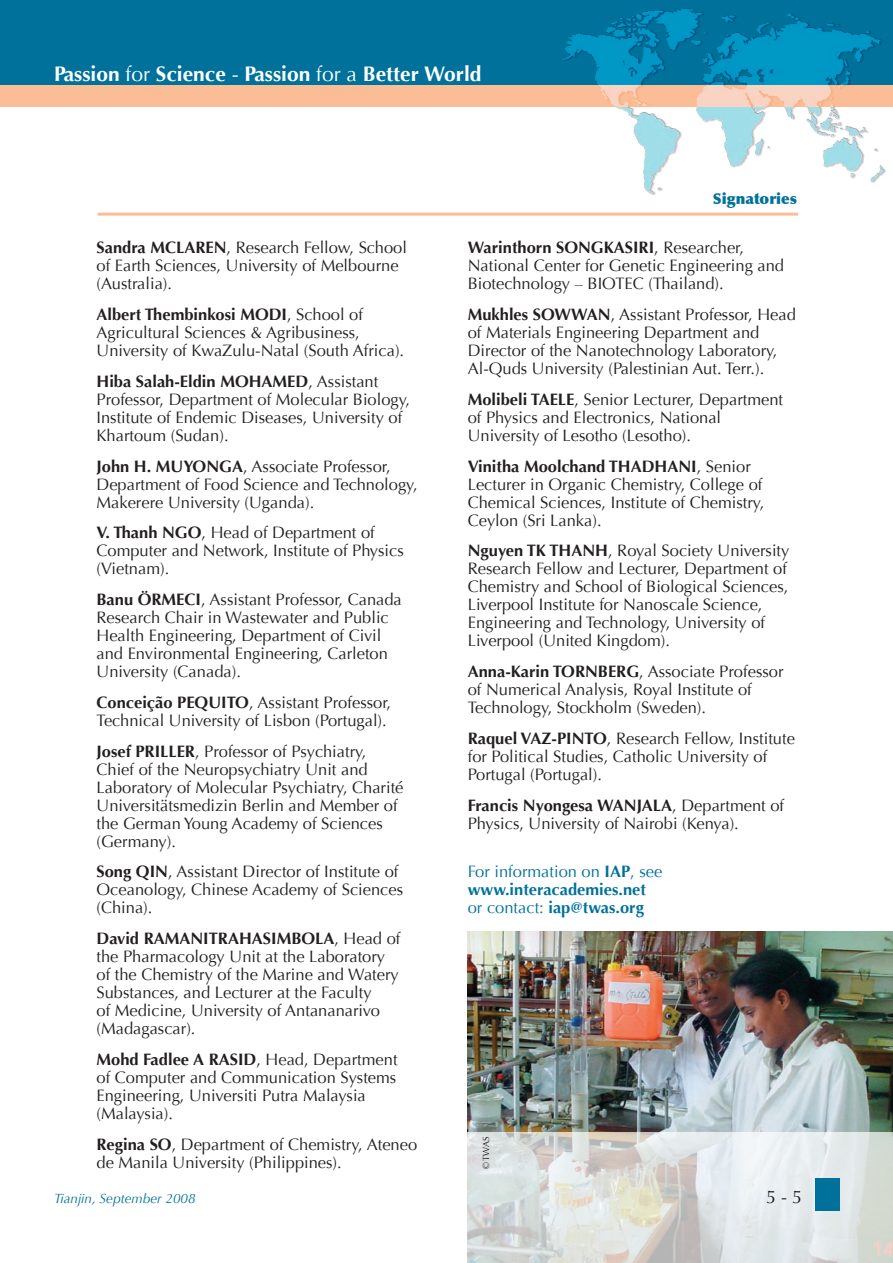
<style>
.page{position:relative;width:893px;height:1263px;background:#fff}
.page>*{position:absolute;margin:0;border:0;box-sizing:border-box;transform-origin:0 0}
.t1{font:700 21px "Optima";color:#fff}
.t2{font:18px "Optima";color:#231f20}
.t3{font:16.5px/18px "Optima";color:#231f20}
.t4{font:700 16.5px/18px "Optima";color:#00719b}
.t5{font:900 15px "Optima";color:#00719b}
.t6{font:italic 13.5px "Optima";color:#00719b}
.t7{font:9px "Optima";color:#231f20}
.s1{font-weight:400}
.s2{font-weight:700}
</style>
<div class="page">
<img style="left:468px;top:931px;width:425px;height:201px">
<svg style="left:467px;top:1132px;width:426px;height:131px;background:#dcdfdd"></svg>
<div style="left:0;top:85px;width:893px;height:21px;background:#fabd96"></div>
<div style="left:0;top:0;width:893px;height:85px;background:#00719b"></div>
<img style="left:553px;top:8px;width:340px;height:187px">
<div style="left:815px;top:1178px;width:24px;height:33px;background:#00719b"></div>
<hr style="left:98px;top:213px;width:700px;height:3px;background:#fabd96">
<p class="t1" style="left:54px;top:61px;width:429px">Passion <span class="s1">for</span> Science <span class="s1">-</span> Passion <span class="s1">for a</span> Better World</p>
<p class="t5" style="left:713px;top:190px;width:86px">Signatories</p>
<p class="t3" style="left:97px;top:239px;width:312px"><span class="s2">Sandra MCLAREN</span>, Research Fellow, School of Earth Sciences, University of Melbourne (Australia).</p>
<p class="t3" style="left:97px;top:306px;width:309px"><span class="s2">Albert Thembinkosi MODI</span>, School of<br>Agricultural Sciences &amp; Agribusiness,<br>University of KwaZulu-Natal (South Africa).</p>
<p class="t3" style="left:97px;top:372px;width:315px"><span class="s2">Hiba Salah-Eldin MOHAMED</span>, Assistant Professor, Department of Molecular Biology, Institute of Endemic Diseases, University of Khartoum (Sudan).</p>
<p class="t3" style="left:97px;top:457px;width:323px"><span class="s2">John H. MUYONGA</span>, Associate Professor,<br>Department of Food Science and Technology,<br>Makerere University (Uganda).</p>
<p class="t3" style="left:97px;top:524px;width:309px"><span class="s2">V. Thanh NGO</span>, Head of Department of<br>Computer and Network, Institute of Physics (Vietnam).</p>
<p class="t3" style="left:97px;top:591px;width:307px"><span class="s2">Banu ÖRMECI</span>, Assistant Professor, Canada Research Chair in Wastewater and Public Health Engineering, Department of Civil and Environmental Engineering, Carleton University (Canada).</p>
<p class="t3" style="left:97px;top:693px;width:296px"><span class="s2">Conceição PEQUITO</span>, Assistant Professor,<br>Technical University of Lisbon (Portugal).</p>
<p class="t3" style="left:97px;top:742px;width:308px"><span class="s2">Josef PRILLER</span>, Professor of Psychiatry, Chief of the Neuropsychiatry Unit and Laboratory of Molecular Psychiatry, Charité Universitätsmedizin Berlin and Member of the German Young Academy of Sciences (Germany).</p>
<p class="t3" style="left:97px;top:863px;width:308px"><span class="s2">Song QIN</span>, Assistant Director of Institute of<br>Oceanology, Chinese Academy of Sciences (China).</p>
<p class="t3" style="left:97px;top:930px;width:305px"><span class="s2">David RAMANITRAHASIMBOLA</span>, Head of the Pharmacology Unit at the Laboratory of the Chemistry of the Marine and Watery Substances, and Lecturer at the Faculty<br>of Medicine, University of Antananarivo (Madagascar).</p>
<p class="t3" style="left:97px;top:1050px;width:303px"><span class="s2">Mohd Fadlee A RASID</span>, Head, Department of Computer and Communication Systems<br>Engineering, Universiti Putra Malaysia (Malaysia).</p>
<p class="t3" style="left:97px;top:1135px;width:322px"><span class="s2">Regina SO</span>, Department of Chemistry, Ateneo de Manila University (Philippines).</p>
<p class="t3" style="left:468px;top:239px;width:318px"><span class="s2">Warinthorn SONGKASIRI</span>, Researcher,<br>National Center for Genetic Engineering and<br>Biotechnology – BIOTEC (Thailand).</p>
<p class="t3" style="left:468px;top:306px;width:330px"><span class="s2">Mukhles SOWWAN</span>, Assistant Professor, Head of Materials Engineering Department and Director of the Nanotechnology Laboratory, Al-Quds University (Palestinian Aut. Terr.).</p>
<p class="t3" style="left:468px;top:390px;width:317px"><span class="s2">Molibeli TAELE</span>, Senior Lecturer, Department of Physics and Electronics, National<br>University of Lesotho (Lesotho).</p>
<p class="t3" style="left:468px;top:457px;width:298px"><span class="s2">Vinitha Moolchand THADHANI</span>, Senior Lecturer in Organic Chemistry, College of Chemical Sciences, Institute of Chemistry, Ceylon (Sri Lanka).</p>
<p class="t3" style="left:468px;top:542px;width:323px"><span class="s2">Nguyen TK THANH</span>, Royal Society University Research Fellow and Lecturer, Department of Chemistry and School of Biological Sciences, Liverpool Institute for Nanoscale Science, Engineering and Technology, University of Liverpool (United Kingdom).</p>
<p class="t3" style="left:468px;top:663px;width:317px"><span class="s2">Anna-Karin TORNBERG</span>, Associate Professor of Numerical Analysis, Royal Institute of<br>Technology, Stockholm (Sweden).</p>
<p class="t3" style="left:468px;top:729px;width:329px"><span class="s2">Raquel VAZ-PINTO</span>, Research Fellow, Institute for Political Studies, Catholic University of<br>Portugal (Portugal).</p>
<p class="t3" style="left:468px;top:796px;width:318px"><span class="s2">Francis Nyongesa WANJALA</span>, Department of<br>Physics, University of Nairobi (Kenya).</p>
<p class="t4" style="left:468px;top:863px;width:196px"><span class="s1">For information on</span> IAP<span class="s1">, see </span>www.interacademies.net <span class="s1">or contact:</span> iap@twas.org</p>
<p class="t7" style="left:481px;top:1169px;width:34px;rotate:-90deg">© TWAS</p>
<p class="t6" style="left:54px;top:1191px;width:143px">Tianjin, September 2008</p>
<p class="t2" style="left:766px;top:1187px;width:38px">5 - 5</p>
</div>
